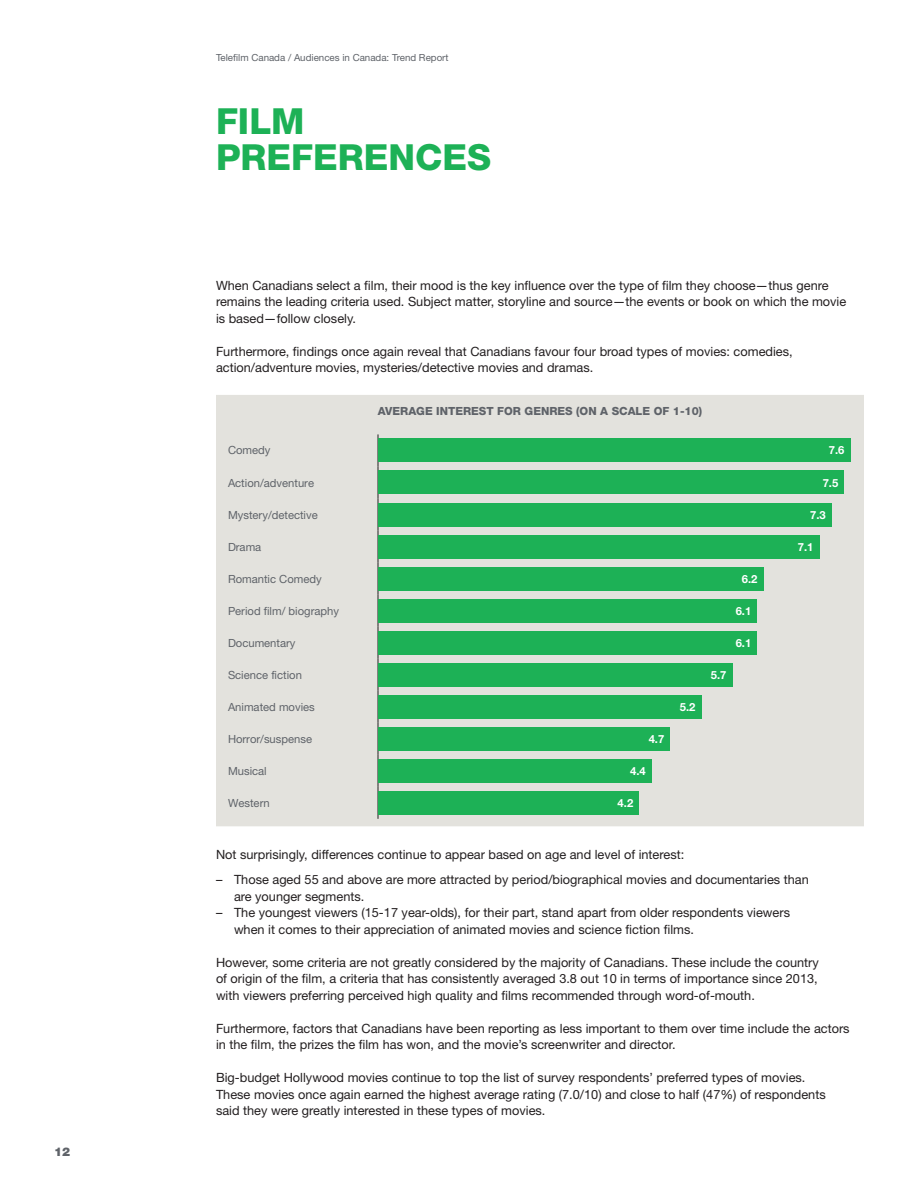
<style>
.page{position:relative;width:918px;height:1188px;background:#fff}
.page>*{position:absolute;margin:0;border:0;box-sizing:border-box;transform-origin:0 0}
.Titre_section{font:800 36px/36px "Helvetica Neue LT Std";color:#1db156}
.Texte_courant{font:12.75px/16.5px "Helvetica Neue LT Std";color:#231f20}
.t1{font:900 12px "Helvetica Neue LT Std";color:#5f6369}
.Texte_7_5{font:11.25px "Helvetica Neue LT Std";color:#5f6369}
.Titre_Graph{font:800 11.25px "Helvetica Neue LT Std";color:#5f6369}
.t2{font:700 11.25px "Helvetica Neue LT Std";color:#fff}
.Haut_de_page{font:9.75px "Helvetica Neue LT Std";color:#5f6369}
</style>
<div class="page">
<div style="left:216px;top:395px;width:648px;height:431px;background:#e3e2dd"></div>
<hr style="left:378px;top:434px;width:1px;height:32px;background:#231f20">
<hr style="left:378px;top:466px;width:1px;height:33px;background:#231f20">
<hr style="left:378px;top:499px;width:1px;height:32px;background:#231f20">
<hr style="left:378px;top:531px;width:1px;height:32px;background:#231f20">
<hr style="left:378px;top:563px;width:1px;height:32px;background:#231f20">
<hr style="left:378px;top:595px;width:1px;height:32px;background:#231f20">
<hr style="left:378px;top:627px;width:1px;height:32px;background:#231f20">
<hr style="left:378px;top:659px;width:1px;height:32px;background:#231f20">
<hr style="left:378px;top:691px;width:1px;height:32px;background:#231f20">
<hr style="left:378px;top:723px;width:1px;height:32px;background:#231f20">
<hr style="left:378px;top:755px;width:1px;height:32px;background:#231f20">
<hr style="left:378px;top:787px;width:1px;height:32px;background:#231f20">
<div style="left:378px;top:439px;width:473px;height:23px;background:#1db156"></div>
<div style="left:378px;top:471px;width:466px;height:23px;background:#1db156"></div>
<div style="left:378px;top:503px;width:454px;height:23px;background:#1db156"></div>
<div style="left:378px;top:535px;width:441px;height:23px;background:#1db156"></div>
<div style="left:378px;top:567px;width:386px;height:23px;background:#1db156"></div>
<div style="left:378px;top:599px;width:379px;height:23px;background:#1db156"></div>
<div style="left:378px;top:631px;width:379px;height:23px;background:#1db156"></div>
<div style="left:378px;top:663px;width:354px;height:23px;background:#1db156"></div>
<div style="left:378px;top:695px;width:323px;height:23px;background:#1db156"></div>
<div style="left:378px;top:727px;width:292px;height:23px;background:#1db156"></div>
<div style="left:378px;top:759px;width:274px;height:23px;background:#1db156"></div>
<div style="left:378px;top:791px;width:261px;height:23px;background:#1db156"></div>
<p class="t1" style="left:54px;top:1144px;width:18px">12</p>
<p class="Haut_de_page" style="left:216px;top:52px;width:234px">Telefilm Canada / Audiences in Canada: Trend Report</p>
<p class="Titre_section" style="left:216px;top:103px;width:277px">FILM<br>PREFERENCES</p>
<p class="Texte_courant" style="left:216px;top:277px;width:632px">When Canadians select a film, their mood is the key influence over the type of film they choose—thus genre remains the leading criteria used. Subject matter, storyline and source—the events or book on which the movie is based—follow closely.</p>
<p class="Texte_courant" style="left:216px;top:343px;width:578px">Furthermore, findings once again reveal that Canadians favour four broad types of movies: comedies, action/adventure movies, mysteries/detective movies and dramas.</p>
<p class="Titre_Graph" style="left:378px;top:404px;width:326px">AVERAGE INTEREST FOR GENRES (ON A SCALE OF 1-10)</p>
<p class="Texte_7_5" style="left:228px;top:444px;width:44px">Comedy</p>
<p class="t2" style="left:829px;top:443px;width:17px">7.6</p>
<p class="Texte_7_5" style="left:228px;top:476px;width:88px">Action/adventure</p>
<p class="t2" style="left:823px;top:476px;width:17px">7.5</p>
<p class="Texte_7_5" style="left:228px;top:508px;width:91px">Mystery/detective</p>
<p class="t2" style="left:810px;top:508px;width:17px">7.3</p>
<p class="Texte_7_5" style="left:228px;top:540px;width:35px">Drama</p>
<p class="t2" style="left:798px;top:540px;width:17px">7.1</p>
<p class="Texte_7_5" style="left:228px;top:572px;width:95px">Romantic Comedy</p>
<p class="t2" style="left:742px;top:572px;width:17px">6.2</p>
<p class="Texte_7_5" style="left:228px;top:604px;width:113px">Period film/ biography</p>
<p class="t2" style="left:736px;top:604px;width:17px">6.1</p>
<p class="Texte_7_5" style="left:228px;top:636px;width:69px">Documentary</p>
<p class="t2" style="left:736px;top:636px;width:17px">6.1</p>
<p class="Texte_7_5" style="left:228px;top:668px;width:75px">Science fiction</p>
<p class="t2" style="left:711px;top:668px;width:17px">5.7</p>
<p class="Texte_7_5" style="left:228px;top:700px;width:88px">Animated movies</p>
<p class="t2" style="left:680px;top:700px;width:17px">5.2</p>
<p class="Texte_7_5" style="left:228px;top:732px;width:86px">Horror/suspense</p>
<p class="t2" style="left:649px;top:732px;width:17px">4.7</p>
<p class="Texte_7_5" style="left:228px;top:764px;width:40px">Musical</p>
<p class="t2" style="left:630px;top:764px;width:17px">4.4</p>
<p class="Texte_7_5" style="left:228px;top:796px;width:43px">Western</p>
<p class="t2" style="left:618px;top:796px;width:17px">4.2</p>
<p class="Texte_courant" style="left:216px;top:846px;width:470px">Not surprisingly, differences continue to appear based on age and level of interest:</p>
<p class="Texte_courant" style="left:234px;top:871px;width:576px;text-indent:-18px">– Those aged 55 and above are more attracted by period/biographical movies and documentaries than are younger segments.</p>
<p class="Texte_courant" style="left:234px;top:904px;width:558px;text-indent:-18px">– The youngest viewers (15-17 year-olds), for their part, stand apart from older respondents viewers when it comes to their appreciation of animated movies and science fiction films.</p>
<p class="Texte_courant" style="left:216px;top:954px;width:604px;text-align:justify">However, some criteria are not greatly considered by the majority of Canadians. These include the country of origin of the film, a criteria that has consistently averaged 3.8 out 10 in terms of importance since 2013, with viewers preferring perceived high quality and films recommended through word-of-mouth.</p>
<p class="Texte_courant" style="left:216px;top:1020px;width:635px">Furthermore, factors that Canadians have been reporting as less important to them over time include the actors in the film, the prizes the film has won, and the movie’s screenwriter and director.</p>
<p class="Texte_courant" style="left:216px;top:1069px;width:611px">Big-budget Hollywood movies continue to top the list of survey respondents’ preferred types of movies.<br>These movies once again earned the highest average rating (7.0/10) and close to half (47%) of respondents said they were greatly interested in these types of movies.</p>
</div>
